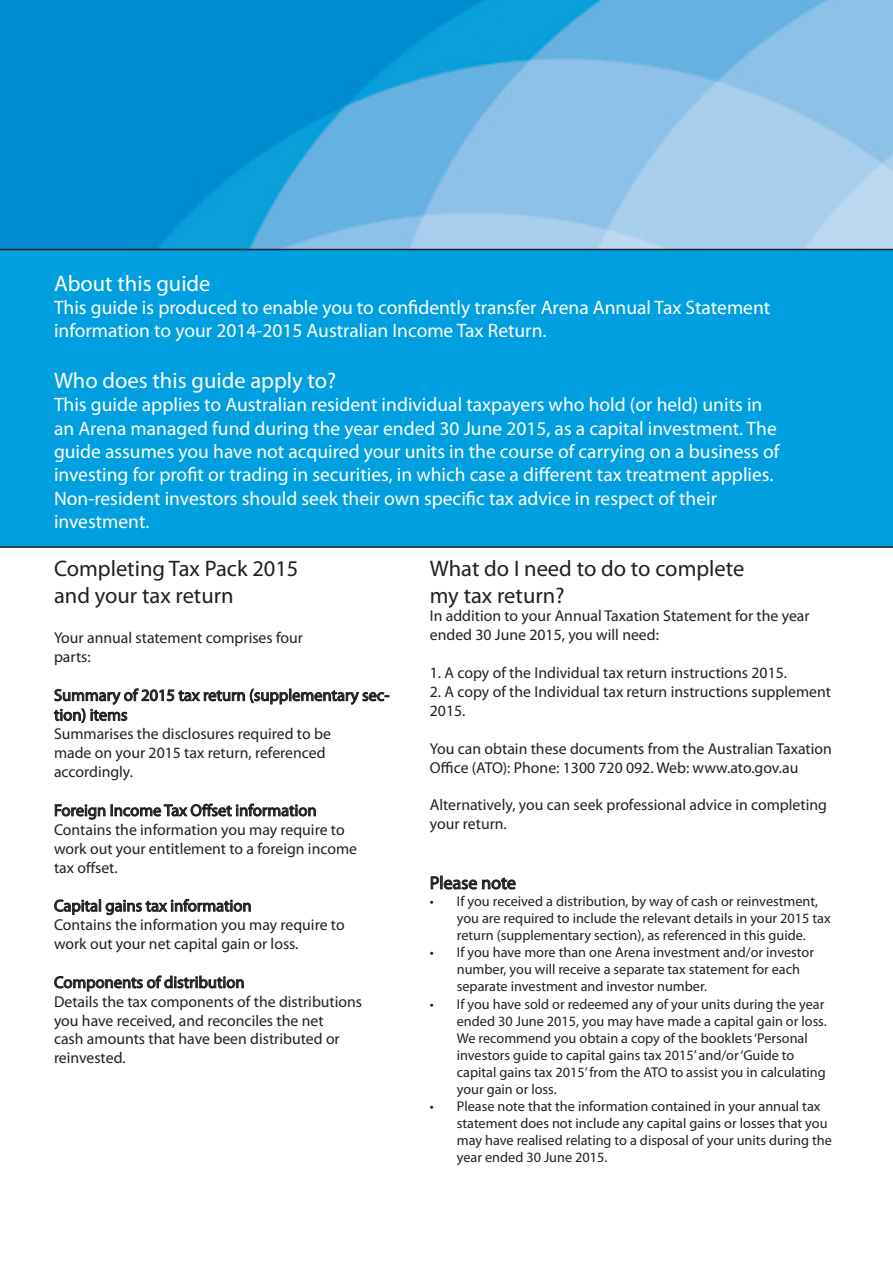
<style>
.page{position:relative;width:893px;height:1263px;background:#fff}
.page>*{position:absolute;margin:0;border:0;box-sizing:border-box;transform-origin:0 0}
.t1{font:22.5px "Myriad Pro";color:#231f20}
.t2{font:22.5px "Myriad Pro";color:#fff}
.t3{font:19.5px/23.4px "Myriad Pro";color:#fff}
.t4{font:18px "Myriad Pro";color:#231f20}
.t5{font:16.5px/19.8px "Myriad Pro";color:#231f20}
.t6{font:15.75px/18.9px "Myriad Pro";color:#231f20}
.t7{font:14.25px/17.1px "Myriad Pro";color:#231f20}
</style>
<div class="page">
<img style="left:0;top:0;width:893px;height:249px">
<div style="left:0;top:249px;width:893px;height:299px;background:#009fe0"></div>
<svg style="left:54px;top:688px;width:335px;height:35px"></svg>
<svg style="left:55px;top:804px;width:50px;height:15px"></svg>
<svg style="left:111px;top:804px;width:205px;height:12px"></svg>
<svg style="left:54px;top:899px;width:197px;height:16px"></svg>
<svg style="left:54px;top:976px;width:190px;height:15px"></svg>
<svg style="left:431px;top:876px;width:85px;height:14px"></svg>
<p class="t2" style="left:54px;top:269px;width:158px">About this guide</p>
<p class="t3" style="left:54px;top:295px;width:718px">This guide is produced to enable you to confidently transfer Arena Annual Tax Statement information to your 2014-2015 Australian Income Tax Return.</p>
<p class="t2" style="left:54px;top:366px;width:284px">Who does this guide apply to?</p>
<p class="t3" style="left:54px;top:393px;width:727px">This guide applies to Australian resident individual taxpayers who hold (or held) units in an Arena managed fund during the year ended 30 June 2015, as a capital investment. The guide assumes you have not acquired your units in the course of carrying on a business of investing for profit or trading in securities, in which case a different tax treatment applies.</p>
<p class="t3" style="left:54px;top:486px;width:665px">Non-resident investors should seek their own specific tax advice in respect of their investment.</p>
<p class="t1" style="left:54px;top:554px;width:246px">Completing Tax Pack 2015</p>
<p class="t1" style="left:54px;top:581px;width:181px">and your tax return</p>
<p class="t6" style="left:54px;top:628px;width:250px">Your annual statement comprises four</p>
<p class="t6" style="left:54px;top:647px;width:38px">parts:</p>
<p class="t5" style="left:54px;top:685px;width:337px">Summary of 2015 tax return (supplementary sec&shy;tion) items</p>
<p class="t6" style="left:54px;top:724px;width:278px">Summarises the disclosures required to be</p>
<p class="t6" style="left:54px;top:743px;width:273px">made on your 2015 tax return, referenced</p>
<p class="t6" style="left:54px;top:762px;width:81px">accordingly.</p>
<p class="t5" style="left:54px;top:800px;width:264px">Foreign Income Tax Offset information</p>
<p class="t6" style="left:54px;top:820px;width:292px">Contains the information you may require to</p>
<p class="t6" style="left:54px;top:839px;width:305px">work out your entitlement to a foreign income</p>
<p class="t6" style="left:54px;top:857px;width:65px">tax offset.</p>
<p class="t5" style="left:54px;top:895px;width:199px">Capital gains tax information</p>
<p class="t6" style="left:54px;top:915px;width:292px">Contains the information you may require to</p>
<p class="t6" style="left:54px;top:934px;width:246px">work out your net capital gain or loss.</p>
<p class="t5" style="left:54px;top:972px;width:192px">Components of distribution</p>
<p class="t6" style="left:54px;top:992px;width:310px">Details the tax components of the distributions</p>
<p class="t6" style="left:54px;top:1010px;width:271px">you have received, and reconciles the net</p>
<p class="t6" style="left:54px;top:1029px;width:287px">cash amounts that have been distributed or</p>
<p class="t6" style="left:54px;top:1048px;width:73px">reinvested.</p>
<p class="t1" style="left:430px;top:554px;width:316px">What do I need to do to complete</p>
<p class="t1" style="left:430px;top:581px;width:136px">my tax return?</p>
<p class="t6" style="left:430px;top:606px;width:381px">In addition to your Annual Taxation Statement for the year ended 30 June 2015, you will need:</p>
<p class="t6" style="left:430px;top:663px;width:359px">1. A copy of the Individual tax return instructions 2015.</p>
<p class="t6" style="left:430px;top:682px;width:403px">2. A copy of the Individual tax return instructions supplement<br>2015.</p>
<p class="t6" style="left:430px;top:739px;width:404px">You can obtain these documents from the Australian Taxation<br>Office (ATO): Phone: 1300 720 092. Web: www.ato.gov.au</p>
<p class="t6" style="left:430px;top:795px;width:399px">Alternatively, you can seek professional advice in completing your return.</p>
<p class="t4" style="left:430px;top:872px;width:88px">Please note</p>
<p class="t7" style="left:457px;top:892px;width:375px;text-indent:-27px">• If you received a distribution, by way of cash or reinvestment, you are required to include the relevant details in your 2015 tax return (supplementary section), as referenced in this guide.</p>
<p class="t7" style="left:457px;top:944px;width:359px;text-indent:-27px">• If you have more than one Arena investment and/or investor number, you will receive a separate tax statement for each separate investment and investor number.</p>
<p class="t7" style="left:457px;top:995px;width:371px;text-indent:-27px">• If you have sold or redeemed any of your units during the year ended 30 June 2015, you may have made a capital gain or loss.<br>We recommend you obtain a copy of the booklets ‘Personal investors guide to capital gains tax 2015’ and/or ‘Guide to capital gains tax 2015’ from the ATO to assist you in calculating your gain or loss.</p>
<p class="t7" style="left:457px;top:1097px;width:376px;text-indent:-27px">• Please note that the information contained in your annual tax statement does not include any capital gains or losses that you may have realised relating to a disposal of your units during the year ended 30 June 2015.</p>
</div>
